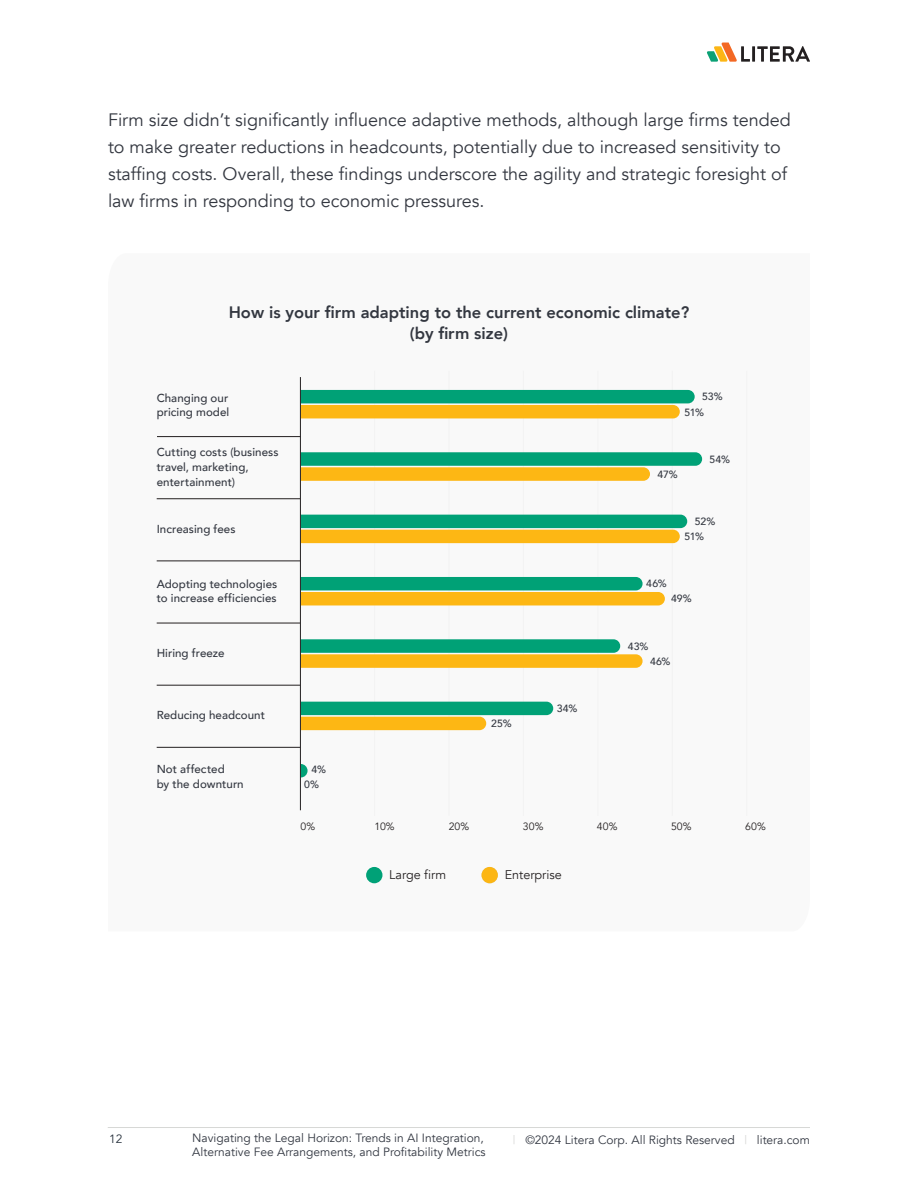
<style>
.page{position:relative;width:918px;height:1188px;background:#fff}
.page>*{position:absolute;margin:0;border:0;box-sizing:border-box;transform-origin:0 0}
.Body_12_18{font:18px/27px "Avenir";color:#333740}
.Body_12_18-2{font:800 16.5px/21px "Avenir";color:#333740;text-align:center}
.t1{font:12.6px "Avenir";color:#231f20}
.t2{font:12px "Avenir";color:#323741}
.t3{font:12px "Avenir";color:#28323d}
.t4{font:500 11.55px/14.7px "Avenir";letter-spacing:.005em;color:#333740}
.t5{font:500 10.5px/14.9px "Avenir";letter-spacing:.005em;color:#333740}
.t6{font:10.5px "Avenir";letter-spacing:.005em;color:#231f20}
.s1{color:#d7d8d6}
.s2{color:#323640}
</style>
<div class="page">
<hr style="left:752px;top:46px;width:3px;height:16px;background:#231f20">
<svg style="left:757px;top:46px;width:53px;height:16px"></svg>
<svg style="left:707px;top:43px;width:43px;height:19px"></svg>
<hr style="left:108px;top:1127px;width:702px;height:1px;background:#d7d8d6">
<svg style="left:156px;top:377px;width:547px;height:507px"></svg>
<hr style="left:672px;top:371px;width:1px;height:445px;background:#f3f3f3">
<hr style="left:597px;top:371px;width:1px;height:445px;background:#f3f3f3">
<hr style="left:523px;top:371px;width:1px;height:445px;background:#f3f3f3">
<hr style="left:448px;top:371px;width:2px;height:445px;background:#f3f3f3">
<hr style="left:374px;top:371px;width:1px;height:445px;background:#f3f3f3">
<hr style="left:746px;top:371px;width:1px;height:445px;background:#f3f3f3">
<svg style="left:301px;top:390px;width:394px;height:28px;background:#83b154"></svg>
<svg style="left:301px;top:452px;width:401px;height:29px;background:#87b55f"></svg>
<svg style="left:301px;top:515px;width:386px;height:28px;background:#86b150"></svg>
<svg style="left:301px;top:577px;width:364px;height:28px;background:#8ab253"></svg>
<svg style="left:301px;top:639px;width:342px;height:29px;background:#8eb456"></svg>
<svg style="left:301px;top:702px;width:252px;height:28px;background:#86b86c"></svg>
<svg style="left:301px;top:764px;width:7px;height:13px"></svg>
<hr style="left:157px;top:436px;width:143px;height:1px;background:#231f20">
<hr style="left:157px;top:498px;width:143px;height:1px;background:#231f20">
<hr style="left:157px;top:561px;width:143px;height:1px;background:#231f20">
<hr style="left:157px;top:623px;width:143px;height:1px;background:#231f20">
<hr style="left:157px;top:685px;width:143px;height:1px;background:#231f20">
<hr style="left:157px;top:747px;width:143px;height:1px;background:#231f20">
<div style="left:366px;top:867px;width:16px;height:16px;background:#00a177;border-radius:8px"></div>
<div style="left:482px;top:867px;width:16px;height:16px;background:#fcb614;border-radius:50%"></div>
<hr style="left:300px;top:377px;width:1px;height:433px;background:#231f20">
<p class="Body_12_18" style="left:108px;top:107px;width:684px">Firm size didn’t significantly influence adaptive methods, although large firms tended to make greater reductions in headcounts, potentially due to increased sensitivity to staffing costs. Overall, these findings underscore the agility and strategic foresight of law firms in responding to economic pressures.</p>
<p class="Body_12_18-2" style="left:229px;top:302px;width:462px">How is your firm adapting to the current economic climate? (by firm size)</p>
<p class="t4" style="left:157px;top:390px;width:74px">Changing our pricing model</p>
<p class="t4" style="left:157px;top:444px;width:123px">Cutting costs (business travel, marketing, entertainment)</p>
<p class="t4" style="left:157px;top:521px;width:80px">Increasing fees</p>
<p class="t5" style="left:685px;top:388px;width:40px;line-height:15.9px;text-indent:18px">53%<br>51%</p>
<p class="t5" style="left:710px;top:452px;width:22px">54%</p>
<p class="t5" style="left:657px;top:466px;width:22px">47%</p>
<p class="t5" style="left:685px;top:513px;width:32px;text-indent:10px">52%<br>51%</p>
<p class="t4" style="left:157px;top:576px;width:122px">Adopting technologies to increase efficiencies</p>
<p class="t5" style="left:646px;top:575px;width:22px">46%</p>
<p class="t5" style="left:671px;top:590px;width:22px">49%</p>
<p class="t4" style="left:157px;top:645px;width:69px">Hiring freeze</p>
<p class="t5" style="left:628px;top:638px;width:22px">43%</p>
<p class="t5" style="left:650px;top:653px;width:22px">46%</p>
<p class="t4" style="left:157px;top:707px;width:110px">Reducing headcount</p>
<p class="t5" style="left:491px;top:716px;width:22px">25%</p>
<p class="t5" style="left:557px;top:701px;width:22px">34%</p>
<p class="t4" style="left:157px;top:761px;width:89px">Not affected<br>by the downturn</p>
<p class="t5" style="left:304px;top:761px;width:23px;text-indent:7px">4%<br>0%</p>
<p class="t6" style="left:300px;top:820px;width:16px">0%</p>
<p class="t6" style="left:375px;top:820px;width:22px">10%</p>
<p class="t6" style="left:449px;top:820px;width:22px">20%</p>
<p class="t6" style="left:523px;top:820px;width:22px">30%</p>
<p class="t6" style="left:597px;top:820px;width:22px">40%</p>
<p class="t6" style="left:671px;top:820px;width:22px">50%</p>
<p class="t6" style="left:745px;top:820px;width:22px">60%</p>
<p class="t1" style="left:389px;top:867px;width:58px">Large firm</p>
<p class="t1" style="left:505px;top:867px;width:59px">Enterprise</p>
<p class="t3" style="left:109px;top:1132px;width:15px">12</p>
<p class="t2" style="left:192px;top:1131px;width:293px">Navigating the Legal Horizon: Trends in AI Integration,</p>
<p class="t2" style="left:513px;top:1133px;width:299px"><span class="s1">|</span> ©2024 Litera Corp. All Rights Reserved <span class="s1">|</span> <span class="s2">l</span>itera.com</p>
<p class="t2" style="left:192px;top:1145px;width:295px">Alternative Fee Arrangements, and Profitability Metrics</p>
</div>
